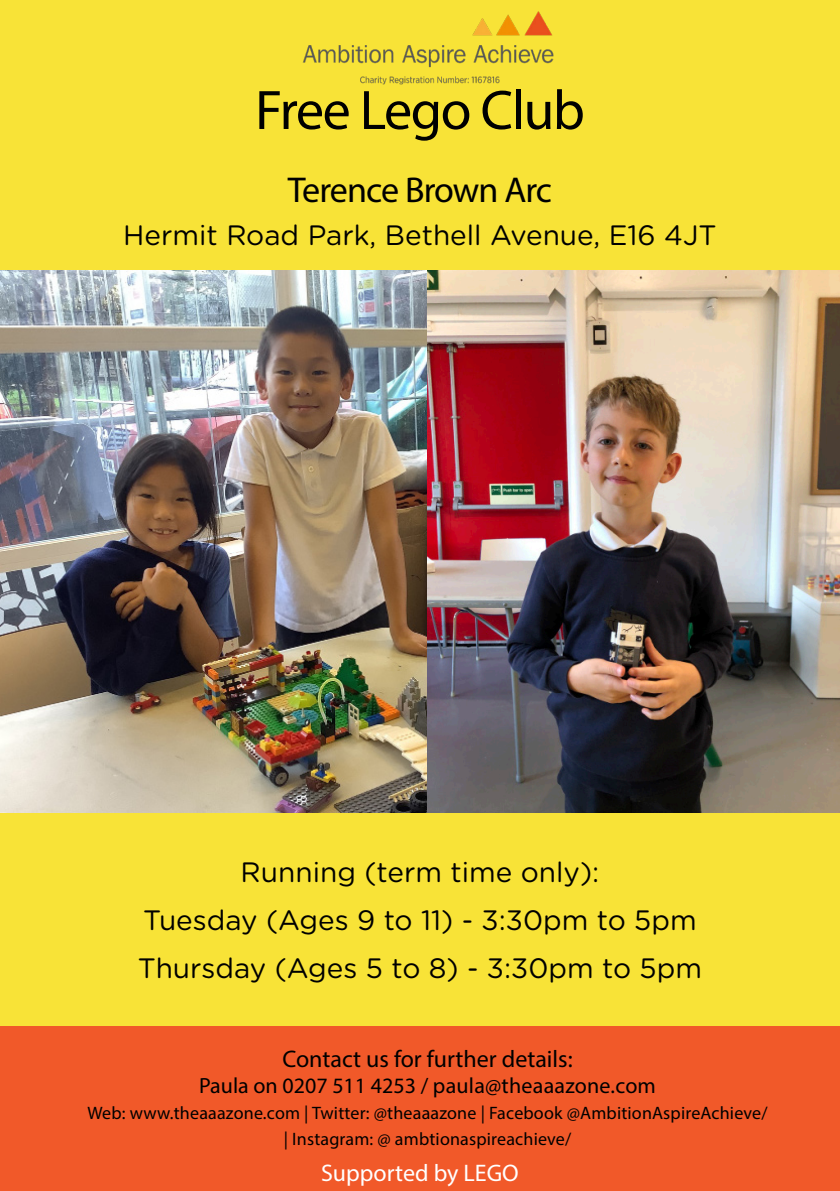
<style>
.page{position:relative;width:840px;height:1191px;background:#fff}
.page>*{position:absolute;margin:0;border:0;box-sizing:border-box;transform-origin:0 0}
.t1{font:56px "Myriad Pro";letter-spacing:-.025em;color:#000}
.t2{font:36px "Myriad Pro";letter-spacing:-.03em;color:#000}
.t3{font:28px "Gotham Rounded";color:#000}
.t4{font:24px "Myriad Pro";color:#000}
.t5{font:24px "Myriad Pro";color:#fff}
.t6{font:22px "Myriad Pro";letter-spacing:.005em;color:#000}
.t7{font:18px "Myriad Pro";letter-spacing:.01em;color:#000}
</style>
<div class="page">
<div style="left:0;top:0;width:839px;height:1191px;background:#f8e337"></div>
<div style="left:0;top:1026px;width:839px;height:165px;background:#f15929"></div>
<img style="left:302px;top:11px;width:252px;height:74px">
<img style="left:0;top:270px;width:427px;height:543px">
<img style="left:427px;top:270px;width:412px;height:543px">
<p class="t1" style="left:255px;top:76px;width:331px">Free Lego Club</p>
<p class="t2" style="left:288px;top:168px;width:265px">Terence Brown Arc</p>
<p class="t3" style="left:123px;top:216px;width:594px">Hermit Road Park, Bethell Avenue, E16 4JT</p>
<p class="t3" style="left:240px;top:852px;width:360px">Running (term time only):</p>
<p class="t3" style="left:143px;top:900px;width:554px">Tuesday (Ages 9 to 11) - 3:30pm to 5pm</p>
<p class="t3" style="left:138px;top:948px;width:565px">Thursday (Ages 5 to 8) - 3:30pm to 5pm</p>
<p class="t4" style="left:282px;top:1044px;width:291px">Contact us for further details:</p>
<p class="t6" style="left:199px;top:1072px;width:458px">Paula on 0207 511 4253 / paula@theaaazone.com</p>
<p class="t7" style="left:87px;top:1102px;width:681px">Web: www.theaaazone.com | Twitter: @theaaazone | Facebook @AmbitionAspireAchieve/</p>
<p class="t7" style="left:283px;top:1128px;width:289px">| Instagram: @ ambtionaspireachieve/</p>
<p class="t5" style="left:321px;top:1157px;width:199px">Supported by LEGO</p>
</div>
